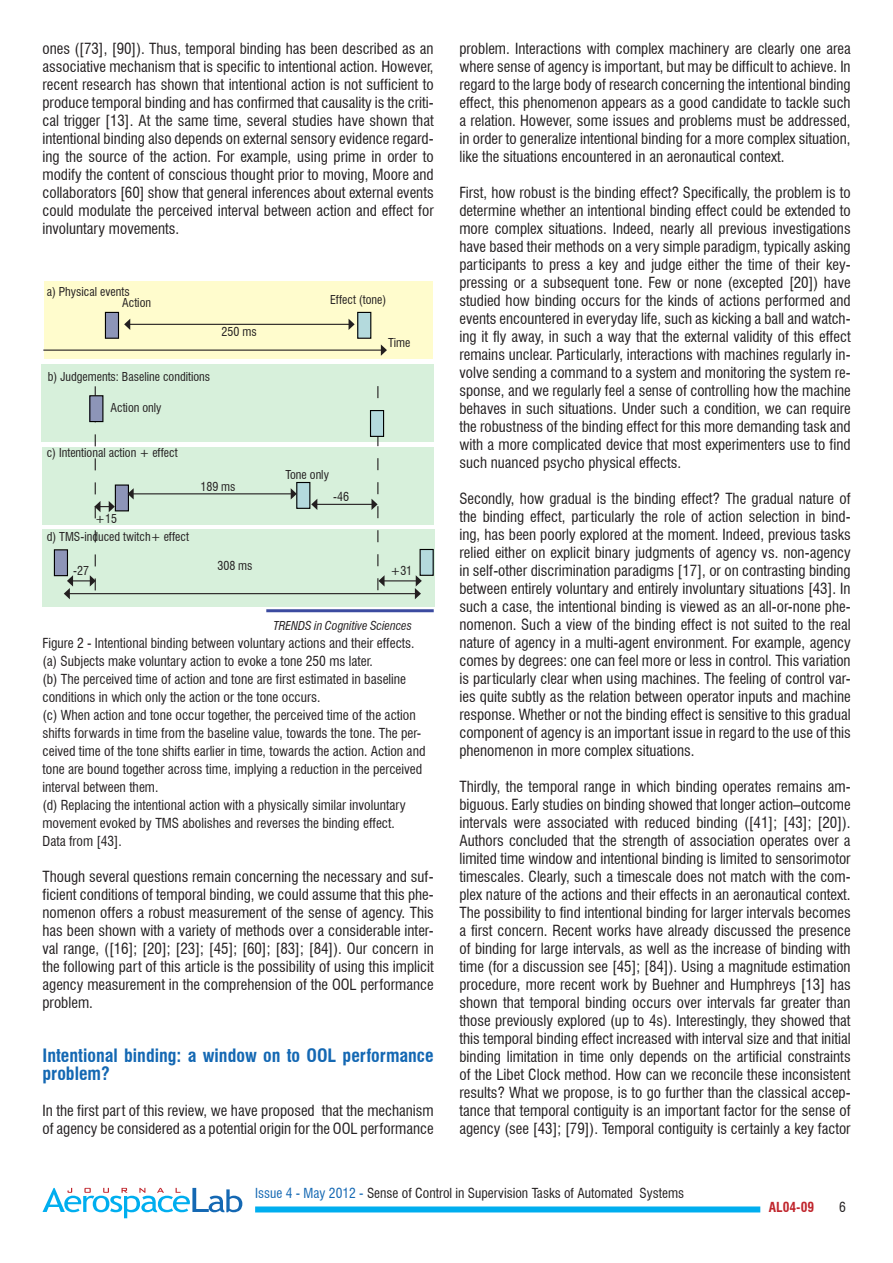
<style>
.page{position:relative;width:893px;height:1263px;background:#fff}
.page>*{position:absolute;margin:0;border:0;box-sizing:border-box;transform-origin:0 0}
.t1{font:700 condensed 18px/18px "Swiss 721 BT";color:#1468b3}
.t2{font:condensed 15px/18px "Swiss 721 BT";color:#231f20;text-align:justify}
.t3{font:condensed 13.5px/18px "Swiss 721 BT";color:#231f20}
.t4{font:700 condensed 13.5px "Swiss 721 BT";color:#c0262d}
.t5{font:condensed 12px/10.5px "Swiss 721 BT";color:#231f20}
.t6{font:italic condensed 12px "Swiss 721 BT";color:#231f20}
.s1{color:#1468b3}
</style>
<div class="page">
<div style="left:255px;top:1206px;width:505px;height:6px;background:#00aeef"></div>
<svg style="left:43px;top:1188px;width:199px;height:30px"></svg>
<div style="left:43px;top:529px;width:392px;height:77px;background:#d7f0db"></div>
<div style="left:43px;top:448px;width:391px;height:77px;background:#d7f0db"></div>
<div style="left:42px;top:365px;width:392px;height:77px;background:#d7f0db"></div>
<div style="left:44px;top:281px;width:388px;height:77px;background:#fffccd"></div>
<hr style="left:266px;top:609px;width:168px;height:3px;background:#3b4ba0">
<div style="left:105px;top:312px;width:14px;height:27px;border:1px solid #000"></div>
<div style="left:115px;top:484px;width:14px;height:27px;border:1px solid #000"></div>
<div style="left:54px;top:549px;width:14px;height:27px;border:1px solid #000"></div>
<div style="left:296px;top:482px;width:14px;height:27px;border:1px solid #000"></div>
<img style="left:359px;top:314px;width:10px;height:23px">
<div style="left:357px;top:312px;width:14px;height:27px;border:1px solid #000"></div>
<div style="left:420px;top:549px;width:14px;height:27px;border:1px solid #000"></div>
<hr style="left:129px;top:324px;width:220px;height:1px;background:#231f20">
<svg style="left:124px;top:319px;width:6px;height:11px"></svg>
<svg style="left:349px;top:319px;width:6px;height:11px"></svg>
<hr style="left:69px;top:593px;width:347px;height:1px;background:#231f20">
<hr style="left:384px;top:580px;width:32px;height:1px;background:#231f20">
<svg style="left:415px;top:575px;width:7px;height:24px"></svg>
<div style="left:370px;top:410px;width:14px;height:27px;border:1px solid #000"></div>
<hr style="left:317px;top:504px;width:55px;height:1px;background:#231f20">
<svg style="left:311px;top:499px;width:6px;height:11px"></svg>
<svg style="left:371px;top:386px;width:14px;height:204px"></svg>
<hr style="left:133px;top:493px;width:158px;height:1px;background:#231f20">
<svg style="left:128px;top:488px;width:6px;height:11px"></svg>
<svg style="left:291px;top:488px;width:6px;height:11px"></svg>
<svg style="left:64px;top:386px;width:51px;height:213px"></svg>
<hr style="left:43px;top:350px;width:339px;height:1px;background:#231f20">
<svg style="left:381px;top:344px;width:6px;height:12px"></svg>
<p class="t2" style="left:43px;top:40px;width:393px">ones ([73], [90]). Thus, temporal binding has been described as an associative mechanism that is specific to intentional action. However, recent research has shown that intentional action is not sufficient to produce temporal binding and has confirmed that causality is the criti&shy;cal trigger [13]. At the same time, several studies have shown that intentional binding also depends on external sensory evidence regard&shy;ing the source of the action. For example, using prime in order to modify the content of conscious thought prior to moving, Moore and collaborators [60] show that general inferences about external events could modulate the perceived interval between action and effect for involuntary movements.</p>
<p class="t2" style="left:459px;top:40px;width:393px">problem. Interactions with complex machinery are clearly one area where sense of agency is important, but may be difficult to achieve. In regard to the large body of research concerning the intentional binding effect, this phenomenon appears as a good candidate to tackle such a relation. However, some issues and problems must be addressed, in order to generalize intentional binding for a more complex situation, like the situations encountered in an aeronautical context.</p>
<p class="t2" style="left:459px;top:184px;width:393px">First, how robust is the binding effect? Specifically, the problem is to determine whether an intentional binding effect could be extended to more complex situations. Indeed, nearly all previous investigations have based their methods on a very simple paradigm, typically asking participants to press a key and judge either the time of their key&shy;pressing or a subsequent tone. Few or none (excepted [20]) have studied how binding occurs for the kinds of actions performed and events encountered in everyday life, such as kicking a ball and watch&shy;ing it fly away, in such a way that the external validity of this effect remains unclear. Particularly, interactions with machines regularly in&shy;volve sending a command to a system and monitoring the system re&shy;sponse, and we regularly feel a sense of controlling how the machine behaves in such situations. Under such a condition, we can require the robustness of the binding effect for this more demanding task and with a more complicated device that most experimenters use to find such nuanced psycho physical effects.</p>
<p class="t2" style="left:459px;top:490px;width:393px">Secondly, how gradual is the binding effect? The gradual nature of the binding effect, particularly the role of action selection in bind&shy;ing, has been poorly explored at the moment. Indeed, previous tasks relied either on explicit binary judgments of agency vs. non-agency in self-other discrimination paradigms [17], or on contrasting binding between entirely voluntary and entirely involuntary situations [43]. In such a case, the intentional binding is viewed as an all-or-none phe&shy;nomenon. Such a view of the binding effect is not suited to the real nature of agency in a multi-agent environment. For example, agency comes by degrees: one can feel more or less in control. This variation is particularly clear when using machines. The feeling of control var&shy;ies quite subtly as the relation between operator inputs and machine response. Whether or not the binding effect is sensitive to this gradual component of agency is an important issue in regard to the use of this phenomenon in more complex situations.</p>
<p class="t2" style="left:459px;top:778px;width:393px">Thirdly, the temporal range in which binding operates remains am&shy;biguous. Early studies on binding showed that longer action–outcome intervals were associated with reduced binding ([41]; [43]; [20]).<br>Authors concluded that the strength of association operates over a limited time window and intentional binding is limited to sensorimotor timescales. Clearly, such a timescale does not match with the com&shy;plex nature of the actions and their effects in an aeronautical context.<br>The possibility to find intentional binding for larger intervals becomes a first concern. Recent works have already discussed the presence of binding for large intervals, as well as the increase of binding with time (for a discussion see [45]; [84]). Using a magnitude estimation procedure, more recent work by Buehner and Humphreys [13] has shown that temporal binding occurs over intervals far greater than those previously explored (up to 4s). Interestingly, they showed that this temporal binding effect increased with interval size and that initial binding limitation in time only depends on the artificial constraints of the Libet Clock method. How can we reconcile these inconsistent results? What we propose, is to go further than the classical accep&shy;tance that temporal contiguity is an important factor for the sense of agency (see [43]; [79]). Temporal contiguity is certainly a key factor</p>
<p class="t5" style="left:122px;top:287px;width:30px;text-indent:-75px">a) Physical events<br>Action</p>
<p class="t5" style="left:330px;top:294px;width:58px">Effect (tone)</p>
<p class="t5" style="left:222px;top:327px;width:37px">250 ms</p>
<p class="t5" style="left:388px;top:337px;width:24px">Time</p>
<p class="t5" style="left:48px;top:371px;width:164px">b) Judgements: Baseline conditions</p>
<p class="t5" style="left:111px;top:402px;width:53px">Action only</p>
<p class="t5" style="left:47px;top:447px;width:132px">c) Intentional action + effect</p>
<p class="t5" style="left:285px;top:469px;width:45px">Tone only</p>
<p class="t5" style="left:200px;top:482px;width:37px">189 ms</p>
<p class="t5" style="left:333px;top:492px;width:17px">-46</p>
<p class="t5" style="left:95px;top:513px;width:23px">+15</p>
<p class="t5" style="left:47px;top:531px;width:144px">d) TMS-induced twitch+ effect</p>
<p class="t5" style="left:217px;top:561px;width:37px">308 ms</p>
<p class="t5" style="left:390px;top:565px;width:23px">+31</p>
<p class="t5" style="left:73px;top:565px;width:17px">-27</p>
<p class="t6" style="left:274px;top:618px;width:140px">TRENDS in Cognitive Sciences</p>
<p class="t3" style="left:43px;top:634px;width:384px">Figure 2 - Intentional binding between voluntary actions and their effects. (a) Subjects make voluntary action to evoke a tone 250 ms later.<br>(b) The perceived time of action and tone are first estimated in baseline conditions in which only the action or the tone occurs.<br>(c) When action and tone occur together, the perceived time of the action shifts forwards in time from the baseline value, towards the tone. The per&shy;ceived time of the tone shifts earlier in time, towards the action. Action and tone are bound together across time, implying a reduction in the perceived interval between them.<br>(d) Replacing the intentional action with a physically similar involuntary movement evoked by TMS abolishes and reverses the binding effect.<br>Data from [43].</p>
<p class="t2" style="left:43px;top:868px;width:393px">Though several questions remain concerning the necessary and suf&shy;ficient conditions of temporal binding, we could assume that this phe&shy;nomenon offers a robust measurement of the sense of agency. This has been shown with a variety of methods over a considerable inter&shy;val range, ([16]; [20]; [23]; [45]; [60]; [83]; [84]). Our concern in the following part of this article is the possibility of using this implicit agency measurement in the comprehension of the OOL performance problem.</p>
<p class="t1" style="left:43px;top:1046px;width:393px">Intentional binding: a window on to OOL performance problem?</p>
<p class="t2" style="left:43px;top:1102px;width:393px">In the first part of this review, we have proposed that the mechanism of agency be considered as a potential origin for the OOL performance</p>
<p class="t3" style="left:255px;top:1184px;width:430px"><span class="s1">Issue 4 - May 2012 -</span> Sense of Control in Supervision Tasks of Automated Systems</p>
<p class="t4" style="left:769px;top:1199px;width:47px">AL04-09</p>
<p class="t3" style="left:839px;top:1198px;width:8px">6</p>
</div>
